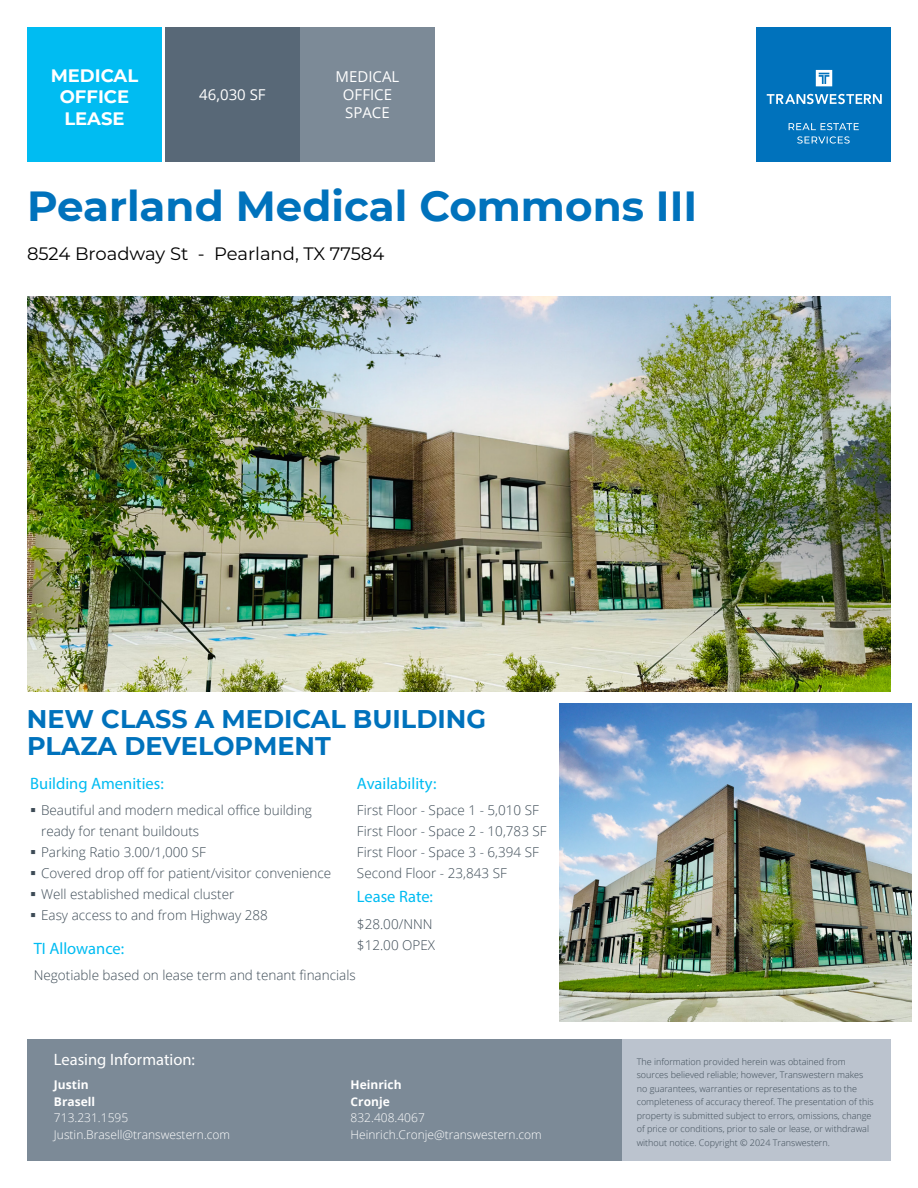
<style>
.page{position:relative;width:918px;height:1188px;background:#fff}
.page>*{position:absolute;margin:0;border:0;box-sizing:border-box;transform-origin:0 0}
.t1{font:700 42px "Montserrat";color:#0072bc}
.t2{font:700 25.5px/26.7px "Montserrat";color:#0072bc}
.t3{font:18px "Montserrat";color:#000}
.t4{font:700 18px/21.6px "Montserrat";color:#fff;text-align:center}
.t5{font:16.5px "Myriad Pro";color:#00bcf2}
.t6{font:16.5px "Myriad Pro";color:#fff}
.t7{font:15px/18px "Open Sans";color:#fff;text-align:center}
.t8{font:300 13.5px/21px "Open Sans";color:#3d4b56}
.t9{font:300 12px/16.5px "Open Sans";color:#fff}
.t10{font:700 12px/16.5px "Open Sans";color:#fff}
.t11{font:300 9px/13.5px "Open Sans";color:#3d4b56}
</style>
<div class="page">
<div style="left:165px;top:27px;width:135px;height:135px;background:#586877"></div>
<div style="left:27px;top:27px;width:135px;height:135px;background:#00bcf2"></div>
<div style="left:756px;top:27px;width:135px;height:135px;background:#0072bc"></div>
<svg style="left:797px;top:136px;width:53px;height:8px"></svg>
<svg style="left:789px;top:123px;width:70px;height:7px"></svg>
<svg style="left:767px;top:94px;width:115px;height:10px"></svg>
<svg style="left:816px;top:70px;width:16px;height:16px"></svg>
<div style="left:300px;top:27px;width:135px;height:135px;background:#7c8a97"></div>
<div style="left:27px;top:1040px;width:595px;height:121px;background:#7c8a97"></div>
<div style="left:623px;top:1040px;width:268px;height:121px;background:#bbc3ce"></div>
<img style="left:27px;top:296px;width:864px;height:395px">
<img style="left:559px;top:703px;width:353px;height:319px">
<h3 class="t4" style="left:51px;top:64px;width:89px">MEDICAL<br>OFFICE<br>LEASE</h3>
<p class="t7" style="left:199px;top:85px;width:68px">46,030 SF</p>
<p class="t7" style="left:336px;top:67px;width:65px">MEDICAL<br>OFFICE<br>SPACE</p>
<h1 class="t1" style="left:27px;top:176px;width:672px">Pearland Medical Commons III</h1>
<h3 class="t3" style="left:27px;top:242px;width:359px">8524 Broadway St - Pearland, TX 77584</h3>
<h2 class="t2" style="left:27px;top:704px;width:461px">NEW CLASS A MEDICAL BUILDING<br>PLAZA DEVELOPMENT</h2>
<p class="t5" style="left:30px;top:773px;width:135px">Building Amenities:</p>
<p class="t8" style="left:41px;top:800px;width:292px">Beautiful and modern medical office building ready for tenant buildouts<br>Parking Ratio 3.00/1,000 SF<br>Covered drop off for patient/visitor convenience Well established medical cluster<br>Easy access to and from Highway 288</p>
<p class="t5" style="left:357px;top:773px;width:81px">Availability:</p>
<p class="t8" style="left:357px;top:800px;width:191px">First Floor - Space 1 - 5,010 SF<br>First Floor - Space 2 - 10,783 SF<br>First Floor - Space 3 - 6,394 SF<br>Second Floor - 23,843 SF</p>
<p class="t5" style="left:357px;top:887px;width:78px">Lease Rate:</p>
<p class="t8" style="left:357px;top:913px;width:77px">$28.00/NNN</p>
<p class="t5" style="left:34px;top:938px;width:92px">TI Allowance:</p>
<p class="t8" style="left:357px;top:934px;width:80px">$12.00 OPEX</p>
<p class="t8" style="left:34px;top:964px;width:323px">Negotiable based on lease term and tenant financials</p>
<p class="t6" style="left:54px;top:1049px;width:143px">Leasing Information:</p>
<p class="t10" style="left:54px;top:1076px;width:43px">Justin<br>Brasell</p>
<p class="t9" style="left:54px;top:1109px;width:178px">713.231.1595<br>Justin.Brasell@transwestern.com</p>
<p class="t10" style="left:351px;top:1076px;width:52px">Heinrich<br>Cronje</p>
<p class="t9" style="left:351px;top:1109px;width:193px">832.408.4067<br>Heinrich.Cronje@transwestern.com</p>
<p class="t11" style="left:637px;top:1055px;width:239px">The information provided herein was obtained from sources believed reliable; however, Transwestern makes no guarantees, warranties or representations as to the completeness of accuracy thereof. The presentation of this property is submitted subject to errors, omissions, change of price or conditions, prior to sale or lease, or withdrawal without notice. Copyright © 2024 Transwestern.</p>
</div>
